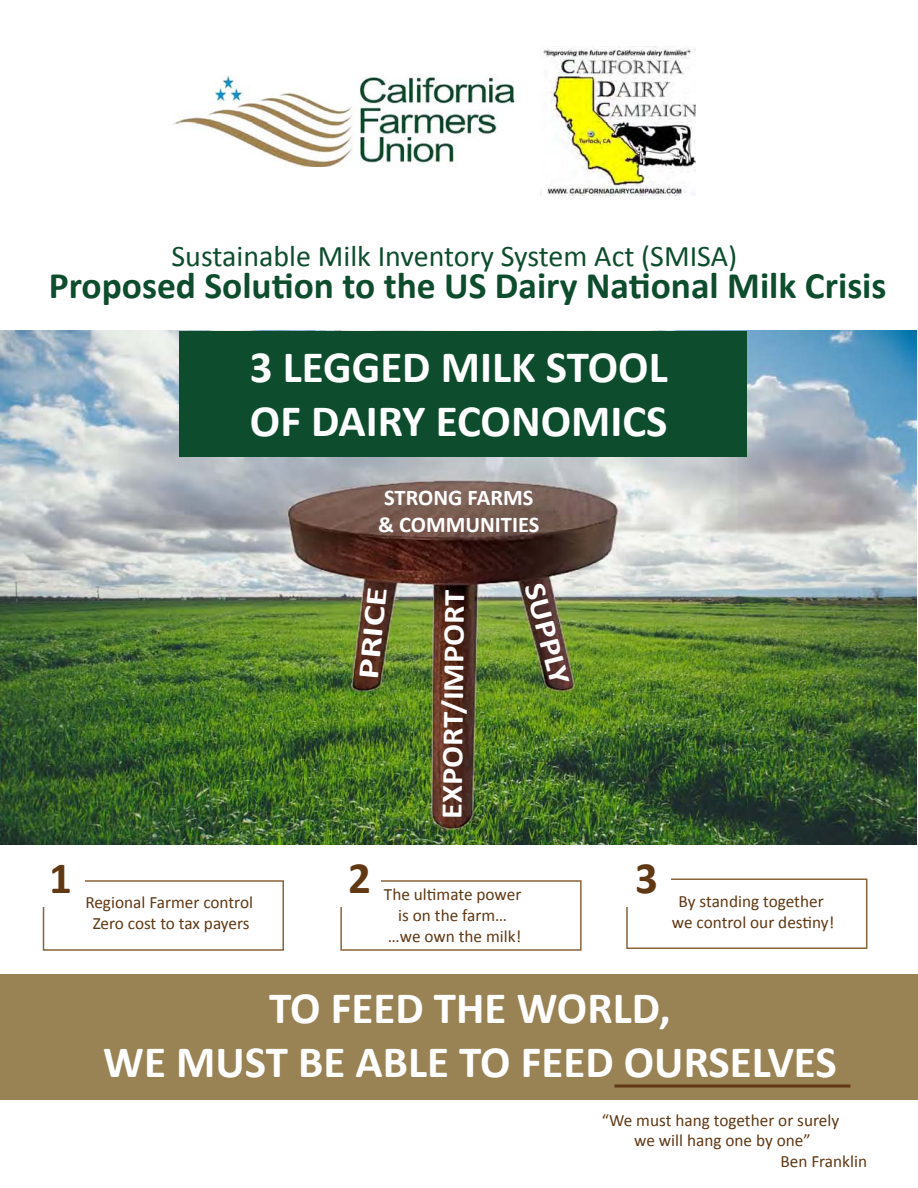
<style>
.page{position:relative;width:918px;height:1188px;background:#fff}
.page>*{position:absolute;margin:0;border:0;box-sizing:border-box;transform-origin:0 0}
.t1{font:700 45px/54px "Calibri";color:#fff}
.t2{font:700 45px "Calibri";color:#603813}
.t3{font:700 37.5px "Calibri";color:#0d4d2d}
.t4{font:30px "Calibri";color:#0d4d2d}
.t5{font:700 30px "Calibri";color:#fff;scale:1.08 1}
.t6{font:700 30px "Calibri";color:#fff;scale:1.14 1}
.t7{font:700 30px "Calibri";color:#fff;scale:1.29 1}
.t8{font:700 22.5px/27px "Calibri";color:#fff}
.t9{font:17.25px/20.7px "Calibri";color:#603813;text-align:center}
</style>
<div class="page">
<img style="left:1px;top:331px;width:915px;height:513px">
<div style="left:180px;top:332px;width:567px;height:125px;background:#0d4d2d"></div>
<img style="left:543px;top:47px;width:152px;height:148px">
<img style="left:173px;top:75px;width:341px;height:92px">
<div style="left:0;top:974px;width:918px;height:126px;background:#998253"></div>
<div style="left:43px;top:880px;width:241px;height:71px;border:2px solid #8c6239"></div>
<div style="left:340px;top:880px;width:242px;height:71px;border:2px solid #8c6239"></div>
<div style="left:626px;top:879px;width:241px;height:70px;border:2px solid #8c6239"></div>
<div style="left:35px;top:874px;width:49px;height:33px;background:#fff"></div>
<div style="left:331px;top:874px;width:49px;height:33px;background:#fff"></div>
<div style="left:622px;top:874px;width:49px;height:33px;background:#fff"></div>
<svg style="left:615px;top:1084px;width:235px;height:4px"></svg>
<h3 class="t4" style="left:172px;top:237px;width:567px">Sustainable Milk Inventory System Act (SMISA)</h3>
<h2 class="t3" style="left:49px;top:262px;width:839px">Proposed Solution to the US Dairy National Milk Crisis</h2>
<h1 class="t1" style="left:250px;top:338px;width:420px">3 LEGGED MILK STOOL<br>OF DAIRY ECONOMICS</h1>
<h3 class="t8" style="left:378px;top:483px;width:163px">STRONG FARMS &amp; COMMUNITIES</h3>
<h3 class="t7" style="left:349px;top:677px;width:73px;rotate:-84deg">PRICE</h3>
<h3 class="t6" style="left:552px;top:578px;width:93px;rotate:75deg">SUPPLY</h3>
<h3 class="t5" style="left:432px;top:819px;width:213px;rotate:-89deg">EXPORT/IMPORT</h3>
<h1 class="t2" style="left:49px;top:850px;width:24px">1</h1>
<h1 class="t2" style="left:348px;top:850px;width:24px">2</h1>
<h1 class="t2" style="left:635px;top:850px;width:24px">3</h1>
<p class="t9" style="left:85px;top:892px;width:169px">Regional Farmer control<br>Zero cost to tax payers</p>
<p class="t9" style="left:384px;top:884px;width:139px">The ultimate power is on the farm… …we own the milk!</p>
<p class="t9" style="left:672px;top:890px;width:164px">By standing together we control our destiny!</p>
<h1 class="t1" style="left:103px;top:979px;width:735px;text-align:center">TO FEED THE WORLD,<br>WE MUST BE ABLE TO FEED OURSELVES</h1>
<p class="t9" style="left:602px;top:1109px;width:239px">“We must hang together or surely</p>
<p class="t9" style="left:634px;top:1129px;width:178px">we will hang one by one”</p>
<p class="t9" style="left:781px;top:1150px;width:88px">Ben Franklin</p>
</div>
